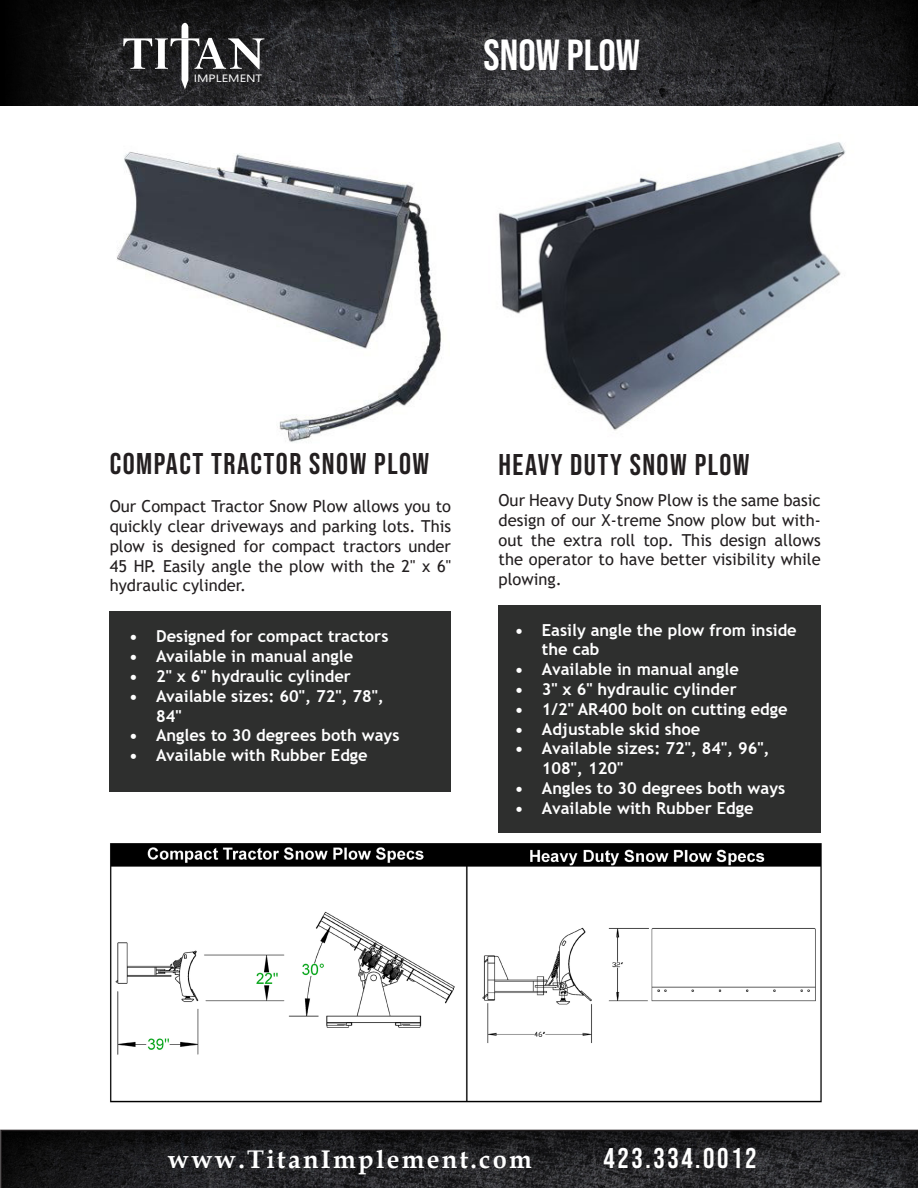
<style>
.page{position:relative;width:918px;height:1188px;background:#fff}
.page>*{position:absolute;margin:0;border:0;box-sizing:border-box;transform-origin:0 0}
.t1{font:43.5px "Bebas Neue";color:#fff}
.t2{font:30px "Bebas Neue";letter-spacing:.05em;color:#231f20}
.t3{font:28.5px "Bebas Neue";letter-spacing:.09em;color:#fff}
.t4{font:700 25.5px "Book Antiqua";letter-spacing:.09em;color:#fff}
.t5{font:700 16.5px/19.8px "Trebuchet MS";color:#fff}
.t6{font:16.5px/19.8px "Trebuchet MS";color:#231f20;text-align:justify}
</style>
<div class="page">
<svg style="left:1px;top:1130px;width:917px;height:58px;background:#1f2022"></svg>
<svg style="left:0;top:1130px;width:1px;height:58px"></svg>
<svg style="left:1px;top:0;width:917px;height:106px;background:#222224"></svg>
<div style="left:110px;top:611px;width:341px;height:181px;background:#2e2f2e"></div>
<div style="left:499px;top:605px;width:322px;height:228px;background:#2e2f2e"></div>
<img style="left:110px;top:843px;width:712px;height:260px">
<img style="left:117px;top:152px;width:324px;height:290px">
<img style="left:499px;top:142px;width:347px;height:289px">
<svg style="left:123px;top:23px;width:141px;height:67px;background:#474748"></svg>
<h1 class="t1" style="left:484px;top:31px;width:158px">SNOW PLOW</h1>
<h2 class="t2" style="left:110px;top:447px;width:321px">COMPACT TRACTOR SNOW PLOW</h2>
<h2 class="t2" style="left:499px;top:447px;width:253px">HEAVY DUTY SNOW PLOW</h2>
<p class="t6" style="left:110px;top:496px;width:343px">Our Compact Tractor Snow Plow allows you to quickly clear driveways and parking lots. This plow is designed for compact tractors under 45 HP. Easily angle the plow with the 2" x 6" hydraulic cylinder.</p>
<p class="t5" style="left:129px;top:627px;width:261px">• Designed for compact tractors</p>
<p class="t5" style="left:129px;top:646px;width:226px">• Available in manual angle</p>
<p class="t5" style="left:129px;top:666px;width:223px">• 2" x 6" hydraulic cylinder</p>
<p class="t5" style="left:156px;top:686px;width:229px;text-indent:-27px">• Available sizes: 60", 72", 78",<br>84"</p>
<p class="t5" style="left:129px;top:726px;width:272px">• Angles to 30 degrees both ways</p>
<p class="t5" style="left:129px;top:745px;width:240px">• Available with Rubber Edge</p>
<p class="t6" style="left:499px;top:490px;width:324px">Our Heavy Duty Snow Plow is the same basic design of our X-treme Snow plow but with&shy;out the extra roll top. This design allows the operator to have better visibility while plowing.</p>
<p class="t5" style="left:542px;top:620px;width:256px;text-indent:-27px">• Easily angle the plow from inside the cab</p>
<p class="t5" style="left:515px;top:659px;width:226px">• Available in manual angle</p>
<p class="t5" style="left:515px;top:679px;width:223px">• 3" x 6" hydraulic cylinder</p>
<p class="t5" style="left:515px;top:699px;width:274px">• 1/2" AR400 bolt on cutting edge</p>
<p class="t5" style="left:515px;top:719px;width:187px">• Adjustable skid shoe</p>
<p class="t5" style="left:542px;top:739px;width:229px;text-indent:-27px">• Available sizes: 72", 84", 96",<br>108", 120"</p>
<p class="t5" style="left:515px;top:778px;width:272px">• Angles to 30 degrees both ways</p>
<p class="t5" style="left:515px;top:798px;width:240px">• Available with Rubber Edge</p>
<h3 class="t4" style="left:168px;top:1142px;width:366px">www.TitanImplement.com</h3>
<h3 class="t3" style="left:604px;top:1142px;width:154px">423.334.0012</h3>
</div>
